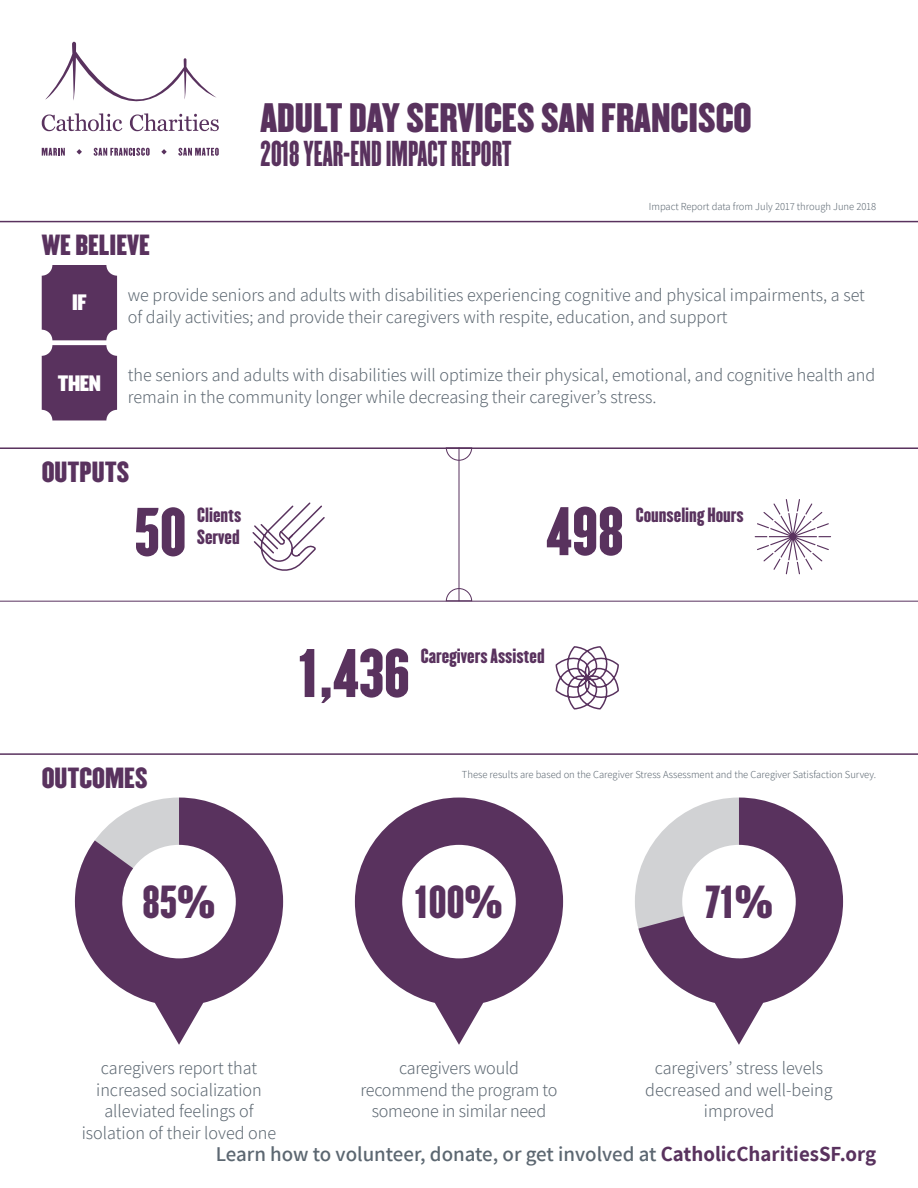
<style>
.page{position:relative;width:918px;height:1188px;background:#fff}
.page>*{position:absolute;margin:0;border:0;box-sizing:border-box;transform-origin:0 0}
.t1{font:60px "Champion Liteweight";color:#59325e}
.t2{font:40.5px "Champion Liteweight";color:#59325e}
.t3{font:36px "Champion Welterweight";color:#59325e}
.t4{font:31.5px "Champion Featherweight";color:#59325e}
.t5{font:25.5px "Champion Welterweight";color:#59325e}
.t6{font:600 21px "Assistant";color:#5c6771}
.t7{font:19.5px "Champion Middleweight";letter-spacing:-.025em;color:#fff}
.t8{font:300 18px/21.6px "Assistant";color:#5c6771;text-align:center}
.t9{font:18px "Champion Liteweight";color:#59325e}
.t10{font:300 10.5px "Assistant";color:#5c6771}
.s1{font-weight:700;color:#59325e}
</style>
<div class="page">
<hr style="left:0;top:221px;width:918px;height:1px;background:#59325e">
<svg style="left:355px;top:798px;width:208px;height:247px"></svg>
<svg style="left:42px;top:148px;width:23px;height:8px"></svg>
<svg style="left:94px;top:148px;width:56px;height:8px"></svg>
<svg style="left:178px;top:148px;width:41px;height:8px"></svg>
<svg style="left:77px;top:149px;width:5px;height:6px"></svg>
<svg style="left:161px;top:149px;width:6px;height:6px"></svg>
<svg style="left:42px;top:41px;width:177px;height:90px"></svg>
<svg style="left:42px;top:265px;width:75px;height:155px;background:#67446c"></svg>
<hr style="left:0;top:447px;width:918px;height:2px;background:#59325e">
<hr style="left:0;top:753px;width:918px;height:2px;background:#59325e">
<hr style="left:0;top:601px;width:918px;height:1px;background:#59325e">
<hr style="left:459px;top:447px;width:1px;height:154px;background:#59325e">
<svg style="left:446px;top:447px;width:26px;height:14px"></svg>
<svg style="left:446px;top:588px;width:26px;height:14px"></svg>
<svg style="left:75px;top:798px;width:208px;height:247px"></svg>
<svg style="left:635px;top:798px;width:208px;height:247px"></svg>
<svg style="left:252px;top:502px;width:73px;height:69px"></svg>
<svg style="left:754px;top:499px;width:77px;height:76px"></svg>
<div style="left:767px;top:511px;width:52px;height:51px;border:2px solid #fff;border-radius:50%"></div>
<svg style="left:555px;top:646px;width:64px;height:64px"></svg>
<h3 class="t3" style="left:261px;top:88px;width:493px">ADULT DAY SERVICES SAN FRANCISCO</h3>
<h3 class="t4" style="left:261px;top:131px;width:252px">2018 YEAR-END IMPACT REPORT</h3>
<h3 class="t5" style="left:42px;top:224px;width:110px">WE BELIEVE</h3>
<p class="t10" style="left:649px;top:199px;width:229px">Impact Report data from July 2017 through June 2018</p>
<p class="t7" style="left:72px;top:287px;width:16px">IF</p>
<p class="t7" style="left:58px;top:367px;width:44px">THEN</p>
<p class="t8" style="left:128px;top:283px;width:739px;text-align:left">we provide seniors and adults with disabilities experiencing cognitive and physical impairments, a set of daily activities; and provide their caregivers with respite, education, and support</p>
<p class="t8" style="left:128px;top:363px;width:749px;text-align:left">the seniors and adults with disabilities will optimize their physical, emotional, and cognitive health and remain in the community longer while decreasing their caregiver’s stress.</p>
<h3 class="t5" style="left:42px;top:451px;width:89px">OUTPUTS</h3>
<h1 class="t1" style="left:134px;top:483px;width:54px">50</h1>
<p class="t9" style="left:197px;top:500px;width:46px">Clients</p>
<p class="t9" style="left:197px;top:522px;width:44px">Served</p>
<h3 class="t5" style="left:42px;top:757px;width:107px">OUTCOMES</h3>
<h2 class="t2" style="left:143px;top:869px;width:75px">85%</h2>
<h1 class="t1" style="left:546px;top:482px;width:79px">498</h1>
<p class="t9" style="left:636px;top:500px;width:110px">Counseling Hours</p>
<h1 class="t1" style="left:299px;top:624px;width:112px">1,436</h1>
<p class="t9" style="left:421px;top:642px;width:126px">Caregivers Assisted</p>
<p class="t10" style="left:462px;top:768px;width:416px">These results are based on the Caregiver Stress Assessment and the Caregiver Satisfaction Survey.</p>
<h2 class="t2" style="left:415px;top:869px;width:89px">100%</h2>
<h2 class="t2" style="left:705px;top:869px;width:70px">71%</h2>
<p class="t8" style="left:82px;top:1056px;width:196px">caregivers report that increased socialization alleviated feelings of isolation of their loved one</p>
<p class="t8" style="left:360px;top:1056px;width:199px">caregivers would recommend the program to someone in similar need</p>
<p class="t8" style="left:645px;top:1056px;width:189px">caregivers’ stress levels decreased and well-being improved</p>
<p class="t6" style="left:216px;top:1140px;width:662px">Learn how to volunteer, donate, or get involved at <span class="s1">CatholicCharitiesSF.org</span></p>
</div>
